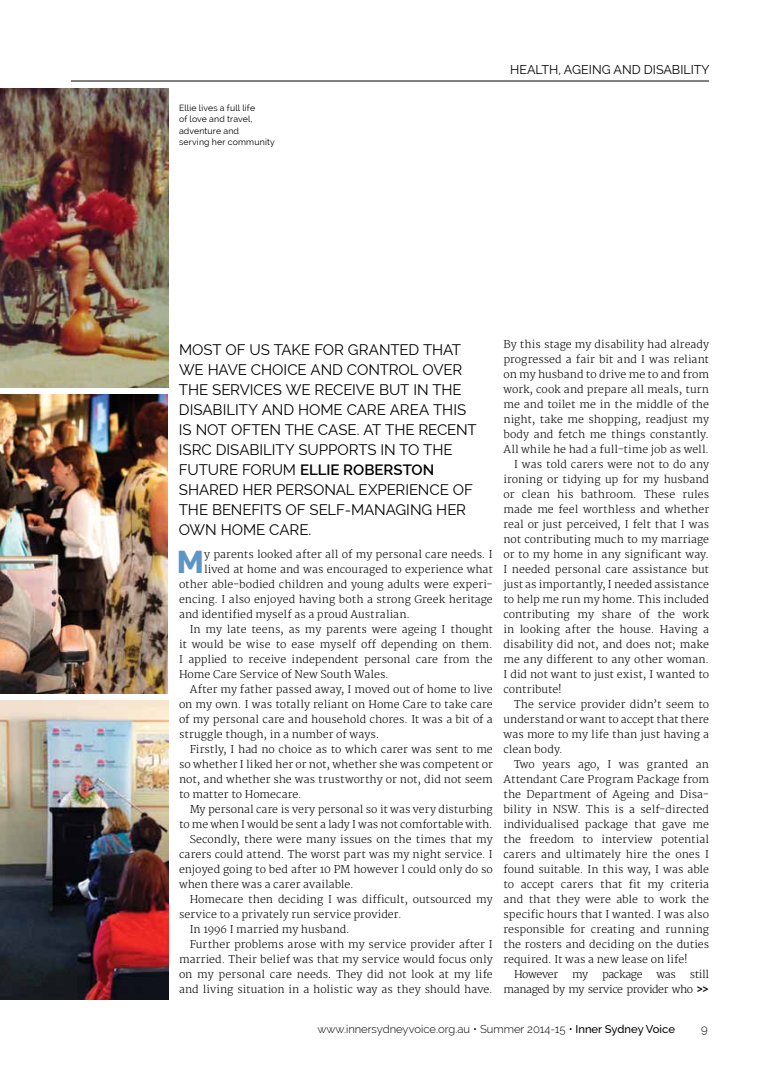
<style>
.page{position:relative;width:780px;height:1088px;background:#fff}
.page>*{position:absolute;margin:0;border:0;box-sizing:border-box;transform-origin:0 0}
.t1{font:800 31.62px "Raleway";color:#5f94c7}
.t2{font:15px/20px "Raleway";color:#000}
.t3{font:15px/20px "Raleway";letter-spacing:.06em;color:#000}
.t4{font:15px "Raleway";letter-spacing:.07em;color:#000}
.t5{font:12.5px "Raleway";color:#000}
.t6{font:300 11.25px "Raleway";color:#000}
.t7{font:300 10.5px "Merriweather";color:#000}
.t8{font:300 10.5px/15px "Merriweather";letter-spacing:-.03em;color:#000;text-align:right}
.t9{font:300 10.5px "Merriweather";letter-spacing:-.035em;color:#000}
.t10{font:8.75px/11.2px "Raleway";letter-spacing:.02em;color:#000}
.s1{font-weight:600}
.s2{font-weight:700}
.s3{font-weight:500}
</style>
<div class="page">
<hr style="left:71px;top:81px;width:638px;height:1px;background:#000">
<img style="left:0;top:394px;width:167px;height:299px">
<img style="left:0;top:89px;width:168px;height:299px">
<img style="left:0;top:700px;width:168px;height:299px">
<p class="t10" style="left:179px;top:102px;width:97px">ELLIE LIVES A FULL LIFE<br>OF LOVE AND TRAVEL,<br>ADVENTURE AND<br>SERVING HER COMMUNITY</p>
<p class="t5" style="left:510px;top:62px;width:71px">HEALTH, AGEING</p>
<p class="t5" style="left:613px;top:62px;width:66px">AND DISABILITY</p>
<h2 class="t2" style="left:179px;top:340px;width:211px">MOST OF US TAKE FOR GRANTED</h2>
<h2 class="t2" style="left:179px;top:340px;width:279px;text-indent:244px">THAT<br>WE HAVE CHOICE AND CONTROL OVER<br>THE SERV</h2>
<h2 class="t2" style="left:250px;top:380px;width:211px">ICES WE RECEIVE BUT IN THE</h2>
<h2 class="t2" style="left:179px;top:400px;width:42px">DISABILITY</h2>
<h2 class="t2" style="left:262px;top:400px;width:198px">AND HOME CARE AREA THIS</h2>
<h2 class="t2" style="left:179px;top:420px;width:83px">IS NOT OFTEN</h2>
<h2 class="t4" style="left:285px;top:421px;width:145px">THE CASE. AT THE RECENT</h2>
<h2 class="t2" style="left:179px;top:440px;width:79px">ISRC DISABILITY</h2>
<h2 class="t2" style="left:298px;top:440px;width:60px">SUPPORTS</h2>
<h2 class="t3" style="left:179px;top:440px;width:273px;text-indent:201px">IN TO THE<br>FUTURE FORUM <span class="s1">ELLIE ROBERSTON<br></span>SHARED</h2>
<h2 class="t2" style="left:242px;top:480px;width:44px">HER PERS</h2>
<h2 class="t2" style="left:313px;top:480px;width:75px">ONAL EXPERIENCE</h2>
<h2 class="t2" style="left:453px;top:480px;width:22px">OF</h2>
<h2 class="t2" style="left:179px;top:500px;width:44px">THE BENE</h2>
<h2 class="t2" style="left:251px;top:500px;width:17px">FITS</h2>
<h2 class="t2" style="left:285px;top:500px;width:120px">OF SELF-MANAGING</h2>
<h2 class="t2" style="left:436px;top:500px;width:21px">HER</h2>
<h2 class="t2" style="left:179px;top:520px;width:134px">OWN HOME CARE.</h2>
<h1 class="t1" style="left:177px;top:544px;width:24px">M</h1>
<p class="t7" style="left:204px;top:548px;width:290px">y parents looked after all of my personal care needs. I</p>
<p class="t7" style="left:204px;top:563px;width:290px">lived at home and was encouraged to experience what</p>
<p class="t7" style="left:179px;top:578px;width:315px">other able-bodied children and young adults were experi-</p>
<p class="t7" style="left:179px;top:593px;width:315px">encing. I also enjoyed having both a strong Greek heritage</p>
<p class="t7" style="left:179px;top:608px;width:232px">and identified myself as a proud Australian.</p>
<p class="t7" style="left:190px;top:623px;width:304px">In my late teens, as my parents were ageing I thought</p>
<p class="t7" style="left:179px;top:638px;width:315px">it would be wise to ease myself off depending on them.</p>
<p class="t7" style="left:179px;top:653px;width:315px">I applied to receive independent personal care from the</p>
<p class="t7" style="left:179px;top:668px;width:211px">Home Care Service of New South Wales.</p>
<p class="t7" style="left:190px;top:683px;width:304px">After my father passed away, I moved out of home to live</p>
<p class="t7" style="left:179px;top:698px;width:315px">on my own. I was totally reliant on Home Care to take care</p>
<p class="t7" style="left:179px;top:713px;width:315px">of my personal care and household chores. It was a bit of a</p>
<p class="t7" style="left:179px;top:728px;width:202px">struggle though, in a number of ways.</p>
<p class="t7" style="left:190px;top:743px;width:304px">Firstly, I had no choice as to which carer was sent to me</p>
<p class="t7" style="left:179px;top:758px;width:315px">so whether I liked her or not, whether she was competent or</p>
<p class="t7" style="left:179px;top:773px;width:315px">not, and whether she was trustworthy or not, did not seem</p>
<p class="t7" style="left:179px;top:788px;width:124px">to matter to Homecare.</p>
<p class="t7" style="left:190px;top:803px;width:304px">My personal care is very personal so it was very disturbing</p>
<p class="t7" style="left:179px;top:818px;width:315px">to me when I would be sent a lady I was not comfortable with.</p>
<p class="t7" style="left:190px;top:833px;width:304px">Secondly, there were many issues on the times that my</p>
<p class="t7" style="left:179px;top:848px;width:315px">carers could attend. The worst part was my night service. I</p>
<p class="t7" style="left:179px;top:863px;width:315px">enjoyed going to bed after 10 PM however l could only do so</p>
<p class="t7" style="left:179px;top:878px;width:176px">when there was a carer available.</p>
<p class="t7" style="left:190px;top:893px;width:304px">Homecare then deciding I was difficult, outsourced my</p>
<p class="t7" style="left:179px;top:908px;width:224px">service to a privately run service provider.</p>
<p class="t7" style="left:190px;top:923px;width:162px">In 1996 I married my husband.</p>
<p class="t7" style="left:190px;top:938px;width:304px">Further problems arose with my service provider after I</p>
<p class="t7" style="left:179px;top:953px;width:315px">married. Their belief was that my service would focus only</p>
<p class="t7" style="left:179px;top:968px;width:315px">on my personal care needs. They did not look at my life</p>
<p class="t7" style="left:179px;top:983px;width:315px">and living situation in a holistic way as they should have.</p>
<p class="t7" style="left:503px;top:338px;width:207px">By this stage my disability had already</p>
<p class="t7" style="left:503px;top:353px;width:207px">progressed a fair bit and I was reliant</p>
<p class="t7" style="left:503px;top:368px;width:207px">on my husband to drive me to and from</p>
<p class="t7" style="left:503px;top:383px;width:207px">work, cook and prepare all meals, turn</p>
<p class="t7" style="left:503px;top:398px;width:207px">me and toilet me in the middle of the</p>
<p class="t7" style="left:503px;top:413px;width:207px">night, take me shopping, readjust my</p>
<p class="t7" style="left:503px;top:428px;width:207px">body and fetch me things constantly.</p>
<p class="t7" style="left:503px;top:443px;width:207px">All while he had a full-time job as well.</p>
<p class="t7" style="left:514px;top:458px;width:196px">I was told carers were not to do any</p>
<p class="t7" style="left:503px;top:473px;width:207px">ironing or tidying up for my husband</p>
<p class="t7" style="left:503px;top:488px;width:207px">or clean his bathroom. These rules</p>
<p class="t7" style="left:503px;top:503px;width:207px">made me feel worthless and whether</p>
<p class="t7" style="left:503px;top:518px;width:207px">real or just perceived, I felt that I was</p>
<p class="t7" style="left:503px;top:533px;width:207px">not contributing much to my marriage</p>
<p class="t7" style="left:503px;top:548px;width:207px">or to my home in any significant way.</p>
<p class="t7" style="left:503px;top:563px;width:207px">I needed personal care assistance but</p>
<p class="t7" style="left:503px;top:578px;width:207px">just as importantly, I needed assistance</p>
<p class="t7" style="left:503px;top:593px;width:207px">to help me run my home. This included</p>
<p class="t7" style="left:503px;top:608px;width:207px">contributing my share of the work</p>
<p class="t7" style="left:503px;top:623px;width:207px">in looking after the house. Having a</p>
<p class="t7" style="left:503px;top:638px;width:207px">disability did not, and does not; make</p>
<p class="t7" style="left:503px;top:653px;width:207px">me any different to any other woman.</p>
<p class="t7" style="left:503px;top:668px;width:207px">I did not want to just exist, I wanted to</p>
<p class="t7" style="left:503px;top:683px;width:60px">contribute!</p>
<p class="t7" style="left:514px;top:698px;width:196px">The service provider didn’t seem to</p>
<p class="t7" style="left:503px;top:713px;width:207px">understand or want to accept that there</p>
<p class="t7" style="left:503px;top:728px;width:207px">was more to my life than just having a</p>
<p class="t7" style="left:503px;top:743px;width:61px">clean body.</p>
<p class="t7" style="left:514px;top:758px;width:196px">Two years ago, I was granted an</p>
<p class="t7" style="left:503px;top:773px;width:207px">Attendant Care Program Package from</p>
<p class="t7" style="left:503px;top:788px;width:207px">the Department of Ageing and Disa-</p>
<p class="t7" style="left:503px;top:803px;width:207px">bility in NSW. This is a self-directed</p>
<p class="t7" style="left:503px;top:818px;width:207px">individualised package that gave me</p>
<p class="t7" style="left:503px;top:833px;width:207px">the freedom to interview potential</p>
<p class="t7" style="left:503px;top:848px;width:207px">carers and ultimately hire the ones I</p>
<p class="t7" style="left:503px;top:863px;width:207px">found suitable. In this way, I was able</p>
<p class="t7" style="left:503px;top:878px;width:207px">to accept carers that fit my criteria</p>
<p class="t7" style="left:503px;top:893px;width:207px">and that they were able to work the</p>
<p class="t7" style="left:503px;top:908px;width:207px">specific hours that I wanted. I was also</p>
<p class="t7" style="left:503px;top:923px;width:207px">responsible for creating and running</p>
<p class="t7" style="left:503px;top:938px;width:207px">the rosters and deciding on the duties</p>
<p class="t7" style="left:503px;top:953px;width:186px">required. It was a new lease on life!</p>
<p class="t9" style="left:514px;top:968px;width:46px">However</p>
<p class="t7" style="left:572px;top:968px;width:18px">my</p>
<p class="t9" style="left:602px;top:968px;width:42px">package</p>
<p class="t7" style="left:656px;top:968px;width:21px">was</p>
<p class="t8" style="left:503px;top:967px;width:207px">still<br>managed by my service provider who <span class="s2">&gt;&gt;</span></p>
<p class="t6" style="left:317px;top:1022px;width:359px">www.innersydneyvoice.org.au • Summer 2014-15 • <span class="s3">Inner Sydney Voice</span></p>
<p class="t6" style="left:701px;top:1022px;width:8px">9</p>
</div>
